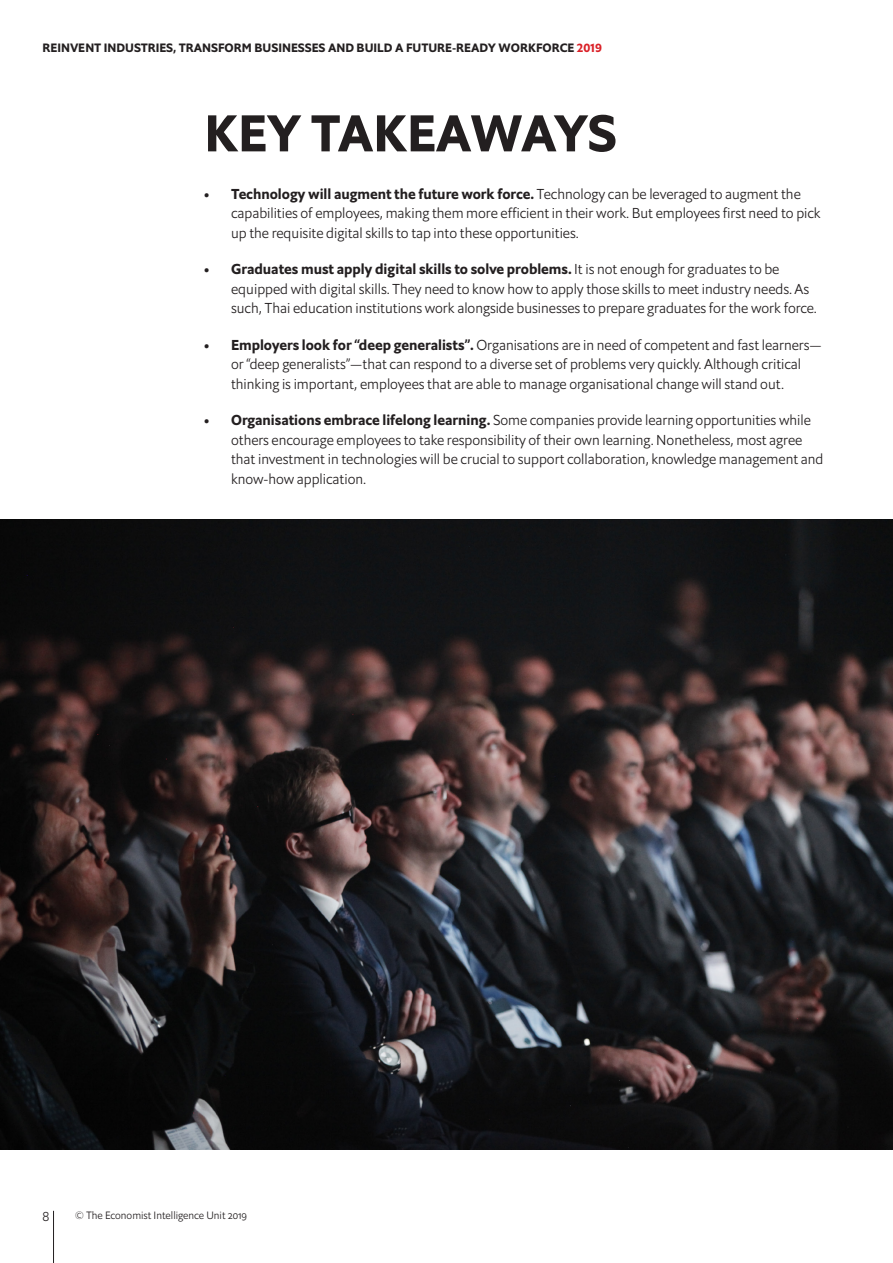
<style>
.page{position:relative;width:893px;height:1263px;background:#fff}
.page>*{position:absolute;margin:0;border:0;box-sizing:border-box;transform-origin:0 0}
.H1_ArticleTitle{font:700 51px "Econ Sans OS";letter-spacing:-.015em;color:#231f20}
.t1{font:300 14.25px/19.5px "Econ Sans OS";color:#231f20}
.t2{font:300 13.5px "Econ Sans OS";color:#231f20}
.t3{font:700 12px "Econ Sans OS";color:#231f20}
.t4{font:300 10.5px "Econ Sans OS";color:#231f20}
.s1{color:#da2128}
.s2{font-weight:700}
</style>
<div class="page">
<hr style="left:53px;top:1211px;width:1px;height:52px;background:#231f20">
<img style="left:0;top:520px;width:893px;height:629px">
<p class="t3" style="left:43px;top:40px;width:561px">REINVENT INDUSTRIES, TRANSFORM BUSINESSES AND BUILD A FUTURE-READY WORKFORCE <span class="s1">2019</span></p>
<p class="H1_ArticleTitle" style="left:204px;top:100px;width:414px">KEY TAKEAWAYS</p>
<p class="t1" style="left:231px;top:184px;width:591px;text-indent:-27px"><span class="s2">• Technology will augment the future work force.</span> Technology can be leveraged to augment the capabilities of employees, making them more efficient in their work. But employees first need to pick up the requisite digital skills to tap into these opportunities.</p>
<p class="t1" style="left:231px;top:259px;width:587px;text-indent:-27px"><span class="s2">• Graduates must apply digital skills to solve problems.</span> It is not enough for graduates to be equipped with digital skills. They need to know how to apply those skills to meet industry needs. As such, Thai education institutions work alongside businesses to prepare graduates for the work force.</p>
<p class="t1" style="left:231px;top:335px;width:592px;text-indent:-27px"><span class="s2">• Employers look for “deep generalists”.</span> Organisations are in need of competent and fast learners— or “deep generalists”—that can respond to a diverse set of problems very quickly. Although critical thinking is important, employees that are able to manage organisational change will stand out.</p>
<p class="t1" style="left:231px;top:410px;width:594px;text-indent:-27px"><span class="s2">• Organisations embrace lifelong learning.</span> Some companies provide learning opportunities while others encourage employees to take responsibility of their own learning. Nonetheless, most agree that investment in technologies will be crucial to support collaboration, knowledge management and know-how application.</p>
<p class="t2" style="left:43px;top:1207px;width:8px">8</p>
<p class="t4" style="left:75px;top:1208px;width:173px">© The Economist Intelligence Unit 2019</p>
</div>
